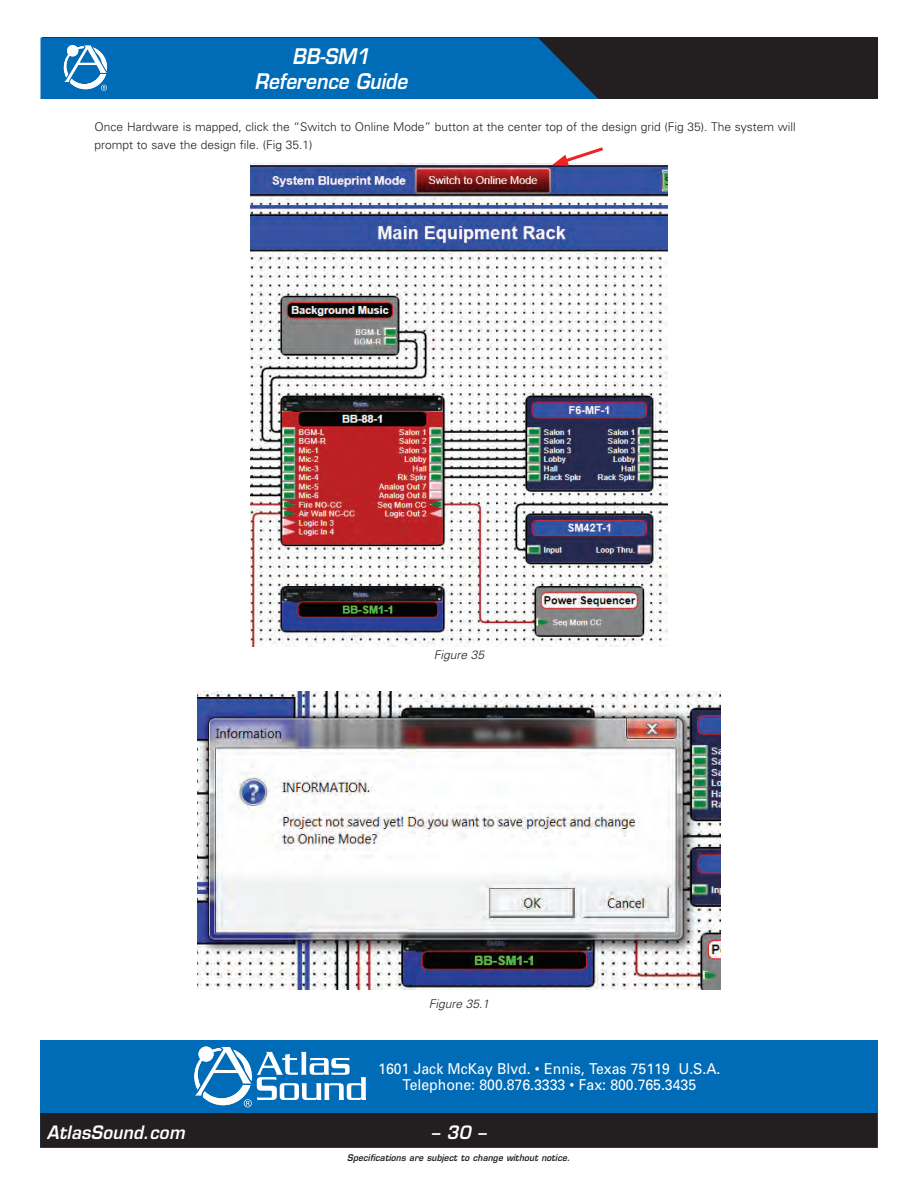
<style>
.page{position:relative;width:918px;height:1188px;background:#fff}
.page>*{position:absolute;margin:0;border:0;box-sizing:border-box;transform-origin:0 0}
.t1{font:italic 600 21px/25.2px "Eurostile LT Std";color:#fff;text-align:center;scale:.9 1}
.t2{font:italic 600 18px "Eurostile LT Std";letter-spacing:.015em;color:#fff;scale:.94 1}
.t3{font:15px/16.5px "Univers";color:#fff;text-align:center;scale:.94 1}
.Body_Copy___8_8_8{font:300 12px/18px "Univers";color:#231f20}
.image_caption{font:italic 300 12px "Univers";color:#231f20}
.t4{font:italic 600 9px "Eurostile LT Std";letter-spacing:.015em;color:#231f20;scale:.94 1}
</style>
<div class="page">
<div style="left:40px;top:1040px;width:838px;height:108px;background:#006bb6"></div>
<div style="left:40px;top:1113px;width:837px;height:35px;background:#231f20"></div>
<div style="left:42px;top:38px;width:835px;height:61px;background:#231f20"></div>
<svg style="left:194px;top:1047px;width:172px;height:60px"></svg>
<svg style="left:40px;top:38px;width:558px;height:61px;background:#086aaf"></svg>
<img style="left:250px;top:163px;width:418px;height:484px">
<img style="left:197px;top:692px;width:524px;height:298px">
<svg style="left:552px;top:147px;width:54px;height:19px"></svg>
<h1 class="t1" style="left:254px;top:44px;width:171px">BB-SM1<br>Reference Guide</h1>
<p class="Body_Copy___8_8_8" style="left:95px;top:118px;width:703px">Once Hardware is mapped, click the “Switch to Online Mode” button at the center top of the design grid (Fig 35). The system will prompt to save the design file. (Fig 35.1)</p>
<p class="image_caption" style="left:434px;top:648px;width:52px">Figure 35</p>
<p class="image_caption" style="left:429px;top:996px;width:62px">Figure 35.1</p>
<p class="t3" style="left:378px;top:1060px;width:366px">1601 Jack McKay Blvd. • Ennis, Texas 75119 U.S.A.<br>Telephone: 800.876.3333 • Fax: 800.765.3435</p>
<h2 class="t2" style="left:47px;top:1121px;width:148px">AtlasSound.com</h2>
<h2 class="t2" style="left:431px;top:1121px;width:60px">– 30 –</h2>
<p class="t4" style="left:347px;top:1152px;width:239px">Specifications are subject to change without notice.</p>
</div>
